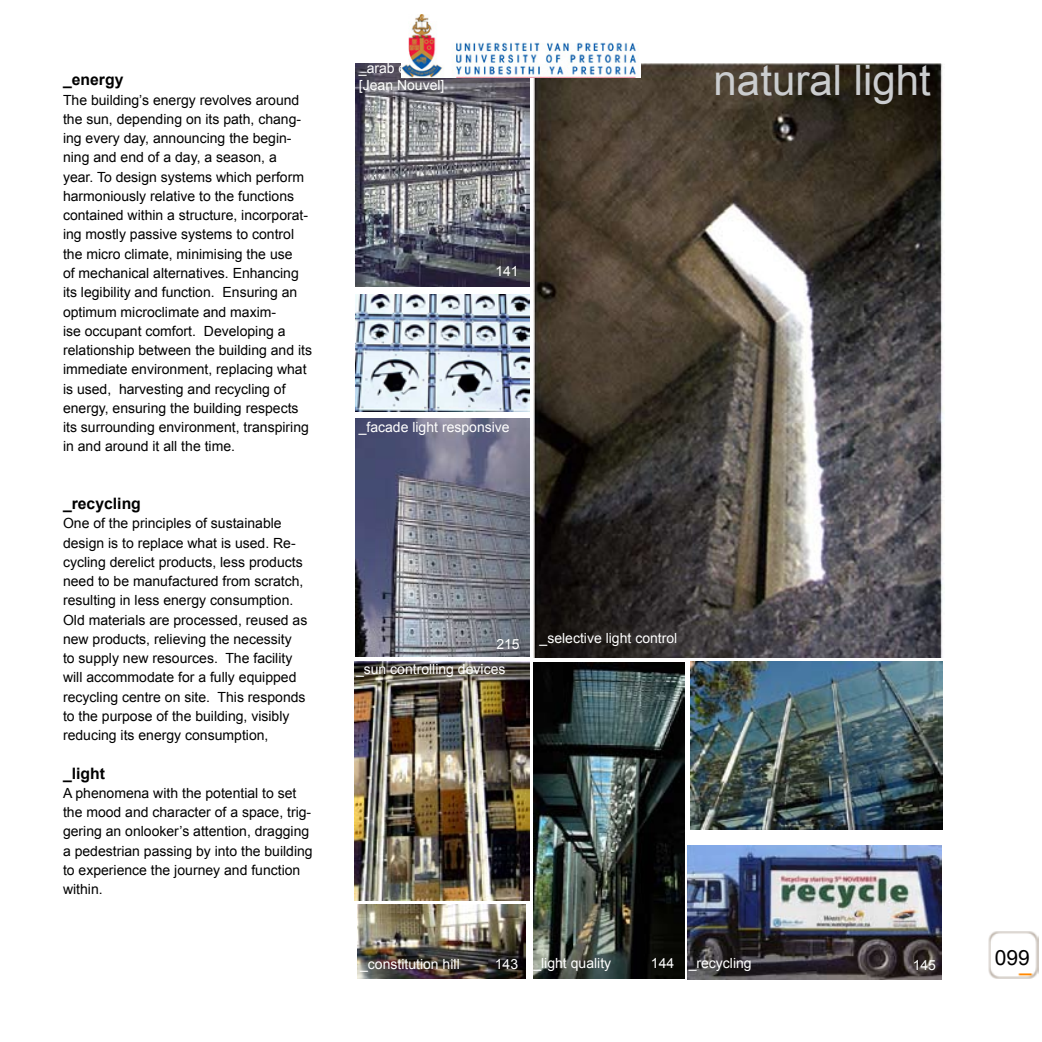
<style>
.page{position:relative;width:1042px;height:1042px;background:#fff}
.page>*{position:absolute;margin:0;border:0;box-sizing:border-box;transform-origin:0 0}
.t1{font:42px "Arial";color:#cbcdcf}
.t2{font:21px "Arial";color:#000}
.t3{font:700 15.75px "Arial";color:#000}
.t4{font:14px/19.2px "Arial";color:#000}
.t5{font:14px/16.8px "Arial";color:#fff}
</style>
<div class="page">
<img style="left:988px;top:931px;width:50px;height:47px">
<img style="left:533px;top:63px;width:410px;height:595px">
<img style="left:691px;top:662px;width:252px;height:167px">
<img style="left:533px;top:662px;width:152px;height:317px">
<img style="left:355px;top:63px;width:175px;height:224px">
<img style="left:355px;top:294px;width:175px;height:117px">
<img style="left:355px;top:418px;width:175px;height:238px">
<img style="left:355px;top:662px;width:174px;height:238px">
<img style="left:357px;top:904px;width:169px;height:75px">
<img style="left:688px;top:845px;width:253px;height:135px">
<div style="left:994px;top:939px;width:38px;height:33px;background:#fff"></div>
<img style="left:402px;top:14px;width:239px;height:64px">
<p class="t3" style="left:63px;top:70px;width:62px">_energy</p>
<p class="t4" style="left:63px;top:90px;width:251px">The building’s energy revolves around the sun, depending on its path, chang&shy;ing every day, announcing the begin&shy;ning and end of a day, a season, a<br>year. To design systems which perform harmoniously relative to the functions contained within a structure, incorporat&shy;ing mostly passive systems to control the micro climate, minimising the use<br>of mechanical alternatives. Enhancing its legibility and function. Ensuring an optimum microclimate and maxim-<br>ise occupant comfort. Developing a relationship between the building and its immediate environment, replacing what is used, harvesting and recycling of energy, ensuring the building respects its surrounding environment, transpiring in and around it all the time.</p>
<p class="t3" style="left:63px;top:493px;width:79px">_recycling</p>
<p class="t4" style="left:63px;top:514px;width:246px">One of the principles of sustainable design is to replace what is used. Re&shy;cycling derelict products, less products need to be manufactured from scratch, resulting in less energy consumption.<br>Old materials are processed, reused as new products, relieving the necessity<br>to supply new resources. The facility will accommodate for a fully equipped recycling centre on site. This responds to the purpose of the building, visibly reducing its energy consumption,</p>
<p class="t3" style="left:63px;top:763px;width:44px">_light</p>
<p class="t4" style="left:63px;top:783px;width:251px">A phenomena with the potential to set the mood and character of a space, trig&shy;gering an onlooker’s attention, dragging a pedestrian passing by into the building to experience the journey and function within.</p>
<p class="t5" style="left:359px;top:60px;width:97px">_arab embassy [Jean Nouvel]</p>
<p class="t5" style="left:495px;top:262px;width:25px">141</p>
<p class="t5" style="left:359px;top:419px;width:152px">_facade light responsive</p>
<h1 class="t1" style="left:713px;top:53px;width:219px">natural light</h1>
<p class="t5" style="left:496px;top:635px;width:25px">215</p>
<p class="t5" style="left:356px;top:661px;width:151px">_sun controlling devices</p>
<p class="t5" style="left:539px;top:630px;width:139px">_selective light control</p>
<p class="t5" style="left:360px;top:956px;width:101px">_constitution hill</p>
<p class="t5" style="left:533px;top:955px;width:79px">_light quality</p>
<p class="t5" style="left:689px;top:954px;width:65px">_recycling</p>
<p class="t5" style="left:913px;top:957px;width:25px">145</p>
<p class="t5" style="left:495px;top:955px;width:25px">143</p>
<p class="t5" style="left:651px;top:955px;width:25px">144</p>
<h2 class="t2" style="left:1009px;top:943px;width:25px">01</h2>
<h2 class="t2" style="left:995px;top:943px;width:37px">099</h2>
</div>
